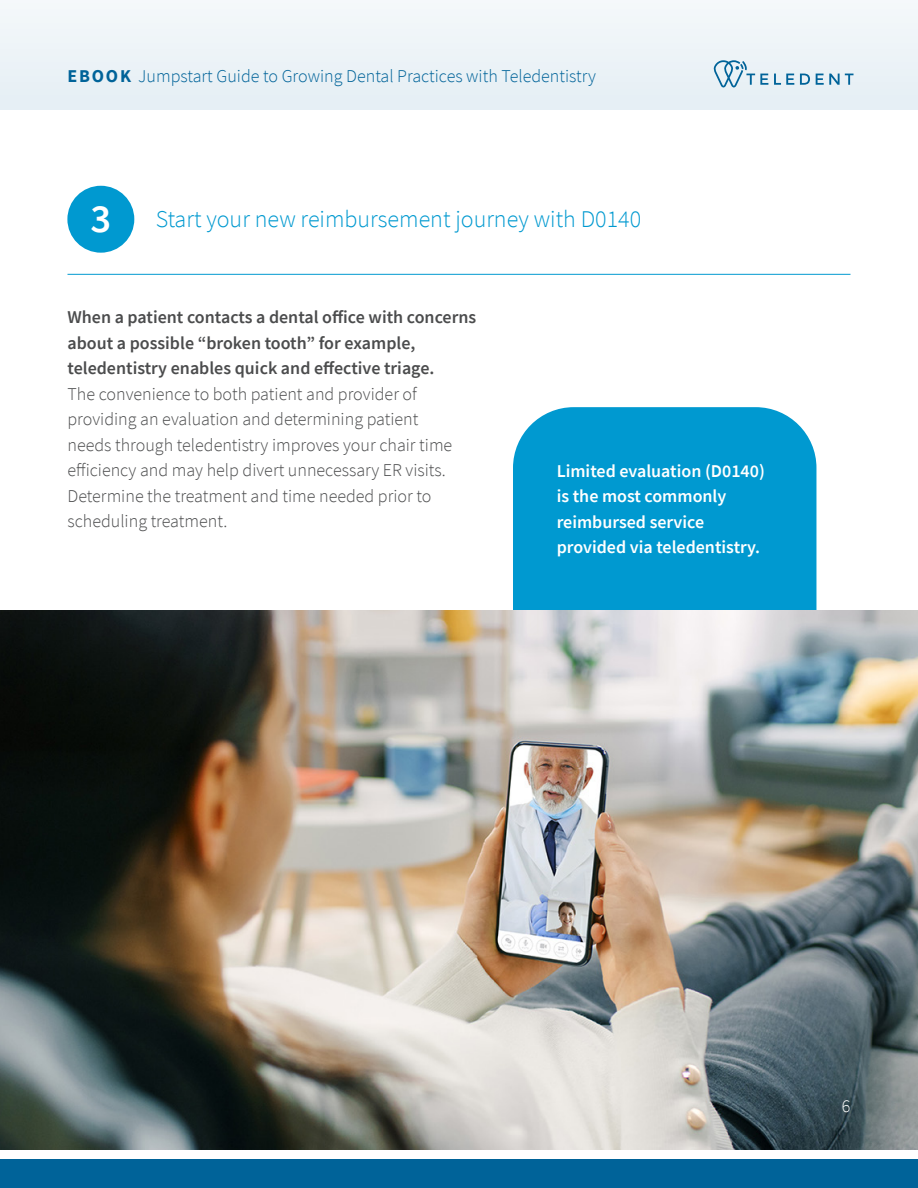
<style>
.page{position:relative;width:918px;height:1188px;background:#fff}
.page>*{position:absolute;margin:0;border:0;box-sizing:border-box;transform-origin:0 0}
.Header_5{font:600 40.5px "Source Sans Pro";color:#fff}
.body_2{font:300 24px "Source Sans Pro";color:#0099d0}
.body_2-2{font:300 18px/25.5px "Source Sans Pro";color:#4b4c4d}
.body_2-3{font:600 18px/25.5px "Source Sans Pro";color:#fff}
.t1{font:300 18px "Source Sans Pro";color:#006399}
.body{font:300 18px "Source Sans Pro";color:#fff}
.s1{font-weight:700}
.s2{font-weight:600}
</style>
<div class="page">
<div style="left:0;top:0;width:918px;height:110px;background:#edf3f7"></div>
<svg style="left:713px;top:60px;width:55px;height:27px"></svg>
<svg style="left:774px;top:74px;width:20px;height:11px"></svg>
<svg style="left:800px;top:74px;width:10px;height:11px"></svg>
<svg style="left:816px;top:74px;width:38px;height:11px"></svg>
<div style="left:513px;top:407px;width:303px;height:285px;background:#0099d0;border-radius:61px"></div>
<div style="left:0;top:1159px;width:918px;height:29px;background:#006399"></div>
<div style="left:67px;top:186px;width:67px;height:67px;background:#0099d0;border-radius:50%"></div>
<hr style="left:68px;top:274px;width:782px;height:1px;background:#0099d0">
<img style="left:0;top:610px;width:918px;height:539px">
<p class="t1" style="left:68px;top:65px;width:530px"><span class="s1">EBOOK</span> Jumpstart Guide to Growing Dental Practices with Teledentistry</p>
<p class="Header_5" style="left:90px;top:191px;width:22px">3</p>
<p class="body_2" style="left:156px;top:205px;width:487px">Start your new reimbursement journey with D0140</p>
<p class="body_2-2" style="left:68px;top:305px;width:410px"><span class="s2">When a patient contacts a dental office with concerns about a possible “broken tooth” for example, teledentistry enables quick and effective triage.<br></span>The convenience to both patient and provider of providing an evaluation and determining patient<br>needs through teledentistry improves your chair time efficiency and may help divert unnecessary ER visits.<br>Determine the treatment and time needed prior to scheduling treatment.</p>
<p class="body_2-3" style="left:557px;top:458px;width:210px">Limited evaluation (D0140) is the most commonly reimbursed service provided via teledentistry.</p>
<p class="body" style="left:842px;top:1095px;width:10px">6</p>
</div>
